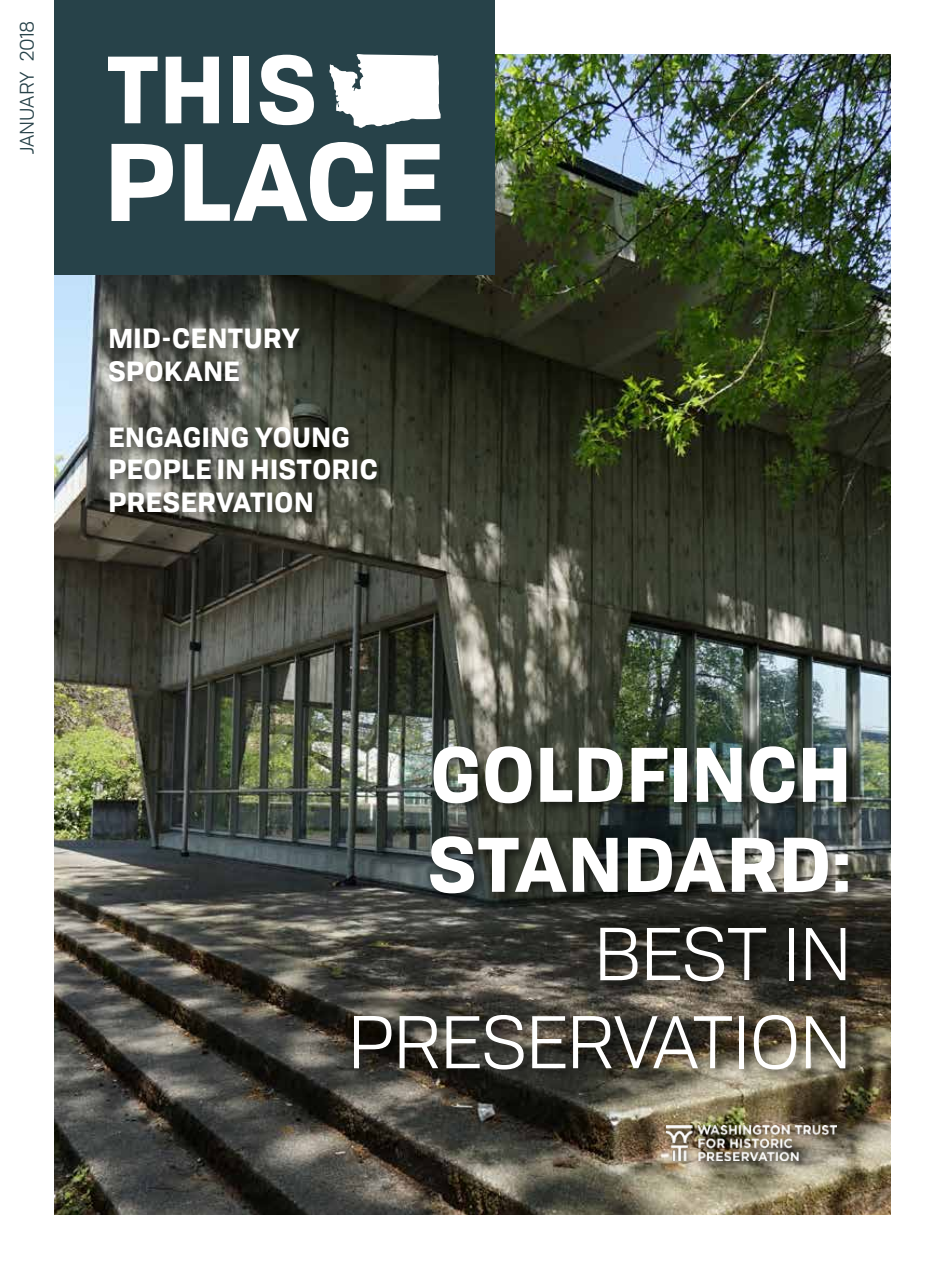
<style>
.page{position:relative;width:945px;height:1269px;background:#fff}
.page>*{position:absolute;margin:0;border:0;box-sizing:border-box;transform-origin:0 0}
.t1{font:700 75px/90px "Tofino";letter-spacing:-.015em;color:#fff}
.t2{font:73.5px/88.2px "Tofino";letter-spacing:-.02em;color:#fff;text-align:right}
.t3{font:700 27px/32.4px "Tofino";color:#fff}
.t4{font:19.5px "Tofino";letter-spacing:-.005em;color:#274249}
</style>
<div class="page">
<img style="left:54px;top:54px;width:837px;height:1161px">
<div style="left:54px;top:0;width:441px;height:275px;background:#274249"></div>
<div style="left:661px;top:1121px;width:186px;height:50px;background:#000;opacity:.75"></div>
<img style="left:666px;top:1126px;width:171px;height:35px">
<svg style="left:108px;top:57px;width:50px;height:66px"></svg>
<svg style="left:166px;top:57px;width:53px;height:66px"></svg>
<div style="left:233px;top:57px;width:16px;height:66px;background:#fff"></div>
<svg style="left:260px;top:55px;width:54px;height:70px"></svg>
<svg style="left:112px;top:144px;width:61px;height:77px"></svg>
<svg style="left:185px;top:142px;width:188px;height:79px"></svg>
<svg style="left:386px;top:144px;width:54px;height:77px"></svg>
<svg style="left:329px;top:54px;width:112px;height:74px"></svg>
<div style="left:107px;top:326px;width:282px;height:199px;background:#000;opacity:.5"></div>
<div style="left:351px;top:744px;width:509px;height:338px;background:#000;opacity:.5"></div>
<p class="t4" style="left:13px;top:154px;width:136px;rotate:-90deg">JANUARY 2018</p>
<p class="t3" style="left:108px;top:320px;width:193px">MID-CENTURY<br>SPOKANE</p>
<p class="t3" style="left:108px;top:419px;width:272px">ENGAGING YOUNG<br>PEOPLE IN HISTORIC<br>PRESERVATION</p>
<p class="t1" style="left:427px;top:724px;width:426px">GOLDFINCH<br>STANDARD:</p>
<p class="t2" style="left:347px;top:905px;width:506px">BEST IN<br>PRESERVATION</p>
</div>
